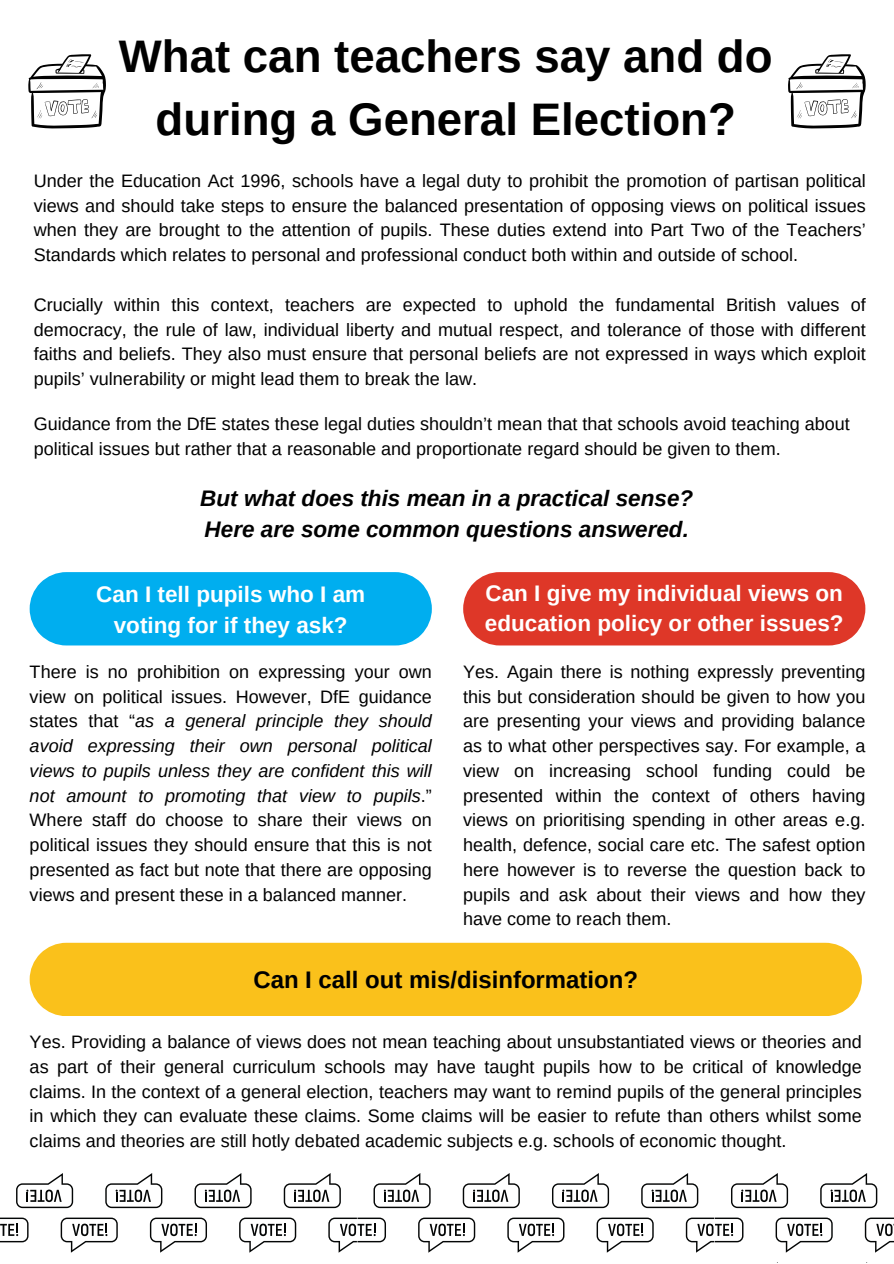
<style>
.page{position:relative;width:894px;height:1264px;background:#fff}
.page>*{position:absolute;margin:0;border:0;box-sizing:border-box;transform-origin:0 0}
.t1{font:700 45.6px/63px "Arimo";color:#000;text-align:center}
.t2{font:700 24px "Arimo";color:#000}
.t3{font:700 22.5px/31.5px "Arimo";color:#fff;text-align:center}
.t4{font:italic 700 22.5px/31.5px "Arimo";color:#000}
.t5{font:18px/24.8px "Arimo";color:#000;text-align:justify}
.s1{font-style:italic}
</style>
<div class="page">
<svg style="left:0;top:1217px;width:29px;height:25px"></svg>
<svg style="left:61px;top:1217px;width:57px;height:35px"></svg>
<svg style="left:150px;top:1217px;width:57px;height:35px"></svg>
<svg style="left:239px;top:1217px;width:57px;height:35px"></svg>
<svg style="left:16px;top:1173px;width:57px;height:35px"></svg>
<svg style="left:105px;top:1173px;width:57px;height:35px"></svg>
<svg style="left:194px;top:1173px;width:57px;height:35px"></svg>
<svg style="left:284px;top:1173px;width:57px;height:35px"></svg>
<svg style="left:328px;top:1217px;width:58px;height:35px"></svg>
<svg style="left:418px;top:1217px;width:57px;height:35px"></svg>
<svg style="left:507px;top:1217px;width:57px;height:35px"></svg>
<svg style="left:596px;top:1217px;width:57px;height:35px"></svg>
<svg style="left:373px;top:1173px;width:57px;height:35px"></svg>
<svg style="left:462px;top:1173px;width:57px;height:35px"></svg>
<svg style="left:552px;top:1173px;width:57px;height:35px"></svg>
<svg style="left:641px;top:1173px;width:57px;height:35px"></svg>
<svg style="left:685px;top:1217px;width:58px;height:35px"></svg>
<svg style="left:775px;top:1217px;width:57px;height:35px"></svg>
<svg style="left:864px;top:1217px;width:30px;height:35px"></svg>
<svg style="left:731px;top:1173px;width:56px;height:35px"></svg>
<svg style="left:820px;top:1173px;width:57px;height:35px"></svg>
<svg style="left:28px;top:54px;width:78px;height:74px"></svg>
<div style="left:30px;top:572px;width:402px;height:73px;background:#00aeef"></div>
<div style="left:30px;top:942px;width:831px;height:74px;background:#fac11b"></div>
<div style="left:463px;top:572px;width:402px;height:73px;background:#de3728"></div>
<svg style="left:788px;top:54px;width:77px;height:74px"></svg>
<h1 class="t1" style="left:119px;top:25px;width:655px">What can teachers say and do during a General Election?</h1>
<p class="t5" style="left:34px;top:168px;width:833px">Under the Education Act 1996, schools have a legal duty to prohibit the promotion of partisan political views and should take steps to ensure the balanced presentation of opposing views on political issues when they are brought to the attention of pupils. These duties extend into Part Two of the Teachers’ Standards which relates to personal and professional conduct both within and outside of school.</p>
<p class="t5" style="left:34px;top:292px;width:833px">Crucially within this context, teachers are expected to uphold the fundamental British values of democracy, the rule of law, individual liberty and mutual respect, and tolerance of those with different faiths and beliefs. They also must ensure that personal beliefs are not expressed in ways which exploit pupils’ vulnerability or might lead them to break the law.</p>
<p class="t5" style="left:34px;top:411px;width:817px">Guidance from the DfE states these legal duties shouldn’t mean that that schools avoid teaching about political issues but rather that a reasonable and proportionate regard should be given to them.</p>
<p class="t4" style="left:200px;top:482px;width:494px">But what does this mean in a practical sense?<br>Here are some common questions answered.</p>
<p class="t3" style="left:96px;top:578px;width:270px">Can I tell pupils who I am voting for if they ask?</p>
<p class="t5" style="left:30px;top:659px;width:403px">There is no prohibition on expressing your own view on political issues. However, DfE guidance states that “<span class="s1">as a general principle they should avoid expressing their own personal political views to pupils unless they are confident this will not amount to promoting that view to pupils</span>.” Where staff do choose to share their views on political issues they should ensure that this is not presented as fact but note that there are opposing views and present these in a balanced manner.</p>
<p class="t3" style="left:484px;top:578px;width:360px;line-height:30.3px;text-align:left">Can I give my individual views on education policy or other issues?</p>
<p class="t5" style="left:463px;top:659px;width:403px">Yes. Again there is nothing expressly preventing this but consideration should be given to how you are presenting your views and providing balance as to what other perspectives say. For example, a view on increasing school funding could be presented within the context of others having views on prioritising spending in other areas e.g. health, defence, social care etc. The safest option here however is to reverse the question back to pupils and ask about their views and how they have come to reach them.</p>
<h2 class="t2" style="left:253px;top:963px;width:386px">Can I call out mis/disinformation?</h2>
<p class="t5" style="left:30px;top:1029px;width:833px">Yes. Providing a balance of views does not mean teaching about unsubstantiated views or theories and as part of their general curriculum schools may have taught pupils how to be critical of knowledge claims. In the context of a general election, teachers may want to remind pupils of the general principles in which they can evaluate these claims. Some claims will be easier to refute than others whilst some claims and theories are still hotly debated academic subjects e.g. schools of economic thought.</p>
</div>
